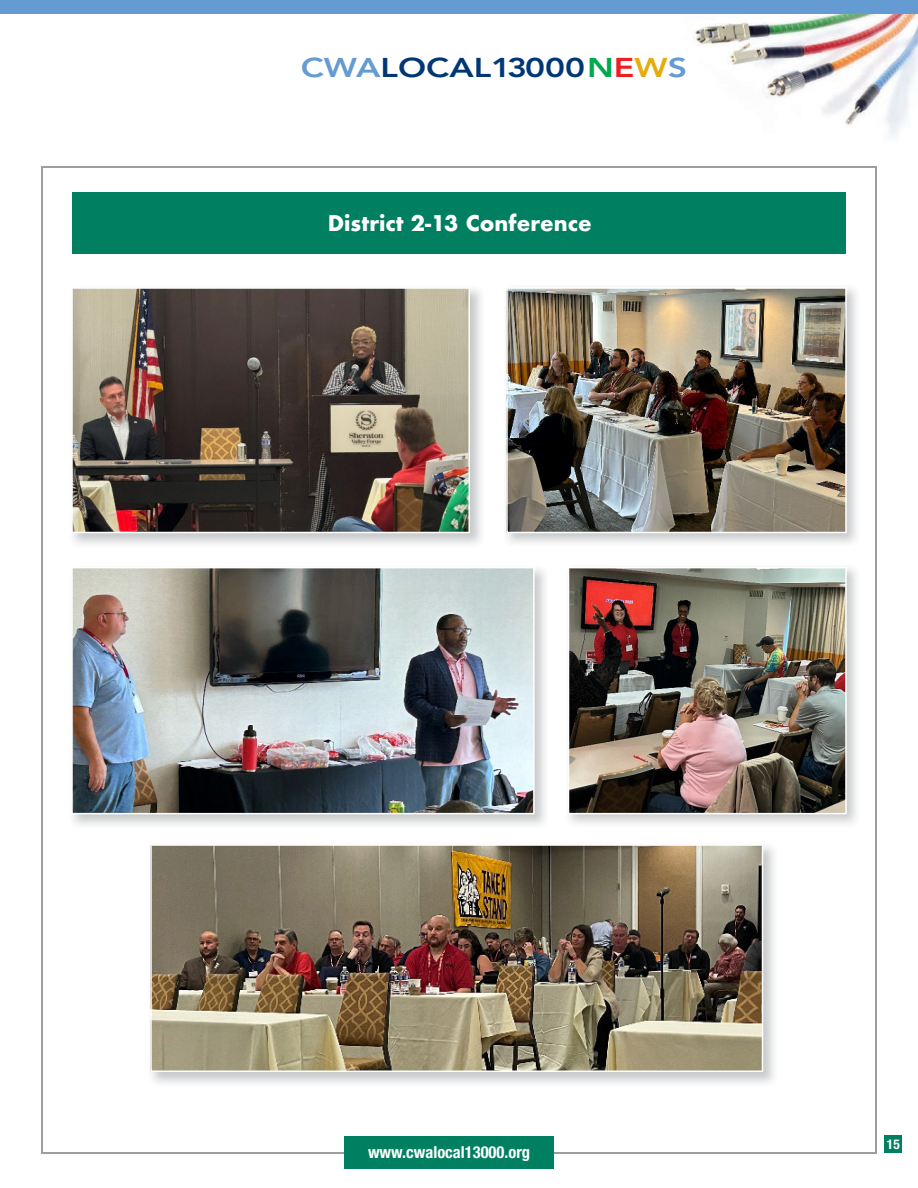
<style>
.page{position:relative;width:918px;height:1188px;background:#fff}
.page>*{position:absolute;margin:0;border:0;box-sizing:border-box;transform-origin:0 0}
.t1{font:800 27px "Avenir LT Std";color:#013775;scale:1.25 1}
.t2{font:700 21px "Futura";color:#fff}
.t3{font:700 condensed 16.5px "Helvetica Neue LT Pro";color:#fff}
.t4{font:700 condensed 13.5px "Helvetica Neue LT Pro";color:#fff}
.s1{color:#649bd2}
.s2{color:#00a851}
.s3{color:#ee1d23}
.s4{color:#e5ac0e}
</style>
<div class="page">
<div style="left:884px;top:1135px;width:18px;height:18px;background:#008061"></div>
<hr style="left:41px;top:167px;width:1px;height:986px;background:#9b9da0">
<hr style="left:41px;top:1152px;width:836px;height:2px;background:#9b9da0">
<hr style="left:42px;top:167px;width:834px;height:1px;background:#9b9da0">
<hr style="left:875px;top:167px;width:1px;height:986px;background:#9b9da0">
<div style="left:344px;top:1136px;width:210px;height:33px;background:#008061"></div>
<div style="left:72px;top:193px;width:774px;height:61px;background:#008061"></div>
<img style="left:72px;top:288px;width:398px;height:245px">
<img style="left:506px;top:287px;width:341px;height:246px">
<img style="left:72px;top:568px;width:463px;height:246px">
<img style="left:569px;top:568px;width:278px;height:246px">
<img style="left:152px;top:846px;width:622px;height:238px">
<img style="left:150px;top:845px;width:613px;height:227px">
<img style="left:693px;top:14px;width:225px;height:123px">
<div style="left:0;top:0;width:918px;height:14px;background:#649bd2"></div>
<p class="t1" style="left:301px;top:52px;width:310px"><span class="s1">CWA</span>LOCAL13000<span class="s2">N</span><span class="s3">E</span><span class="s4">W</span><span class="s1">S</span></p>
<p class="t2" style="left:328px;top:208px;width:265px">District 2-13 Conference</p>
<p class="t3" style="left:368px;top:1143px;width:164px">www.cwalocal13000.org</p>
<p class="t4" style="left:887px;top:1136px;width:14px">15</p>
</div>
